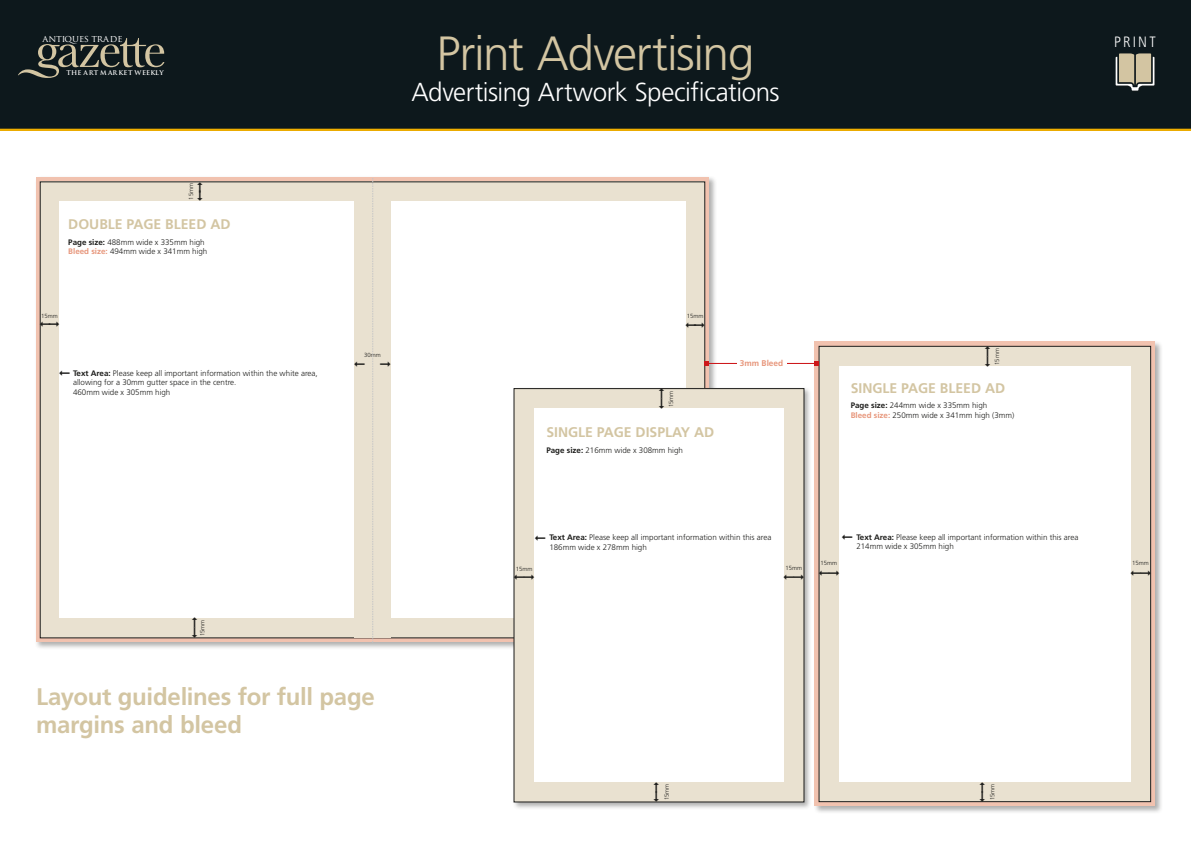
<style>
.page{position:relative;width:1191px;height:842px;background:#fff}
.page>*{position:absolute;margin:0;border:0;box-sizing:border-box;transform-origin:0 0}
.t1{font:300 48px "Frutiger LT Pro";letter-spacing:-.03em;color:#d3c5a2}
.t2{font:300 26px "Frutiger LT Pro";letter-spacing:-.02em;color:#fff}
.t3{font:700 24px/28px "Frutiger LT Pro";letter-spacing:-.01em;color:#d3c5a2}
.t4{font:300 condensed 16.1px "Frutiger LT Pro";letter-spacing:.14em;color:#fff}
.t5{font:300 condensed 15px "Frutiger LT Pro";letter-spacing:.14em;color:#fff}
.t6{font:700 14px "Frutiger LT Pro";color:#d3c5a2}
.t7{font:9.4px "Trajan Pro";color:#fff}
.t8{font:700 8.3px "Frutiger LT Pro";color:#e7967b}
.t9{font:300 8px/9.6px "Frutiger LT Pro";color:#1d1d1b}
.t10{font:700 6.4px "Trajan Pro";letter-spacing:.005em;color:#fff}
.t11{font:300 6px "Frutiger LT Pro";color:#1d1d1b}
.s1{font-weight:700}
.s2{font-weight:700;color:#e7967b}
</style>
<div class="page">
<div style="left:813px;top:340px;width:349px;height:474px;background:#1d1d1b;opacity:.35"></div>
<svg style="left:814px;top:342px;width:341px;height:464px;background:#dfb4a2"></svg>
<div style="left:819px;top:346px;width:331px;height:456px;background:#e9e1d0"></div>
<div style="left:818px;top:346px;width:332px;height:456px;border:1px solid #1d1d1b"></div>
<div style="left:839px;top:366px;width:291px;height:415px;background:#fff"></div>
<div style="left:34px;top:176px;width:683px;height:474px;background:#1d1d1b;opacity:.35"></div>
<svg style="left:36px;top:178px;width:673px;height:464px;background:#d9b09f"></svg>
<div style="left:40px;top:182px;width:665px;height:456px;background:#e9e1d0"></div>
<div style="left:59px;top:201px;width:627px;height:416px;background:#fff"></div>
<div style="left:354px;top:183px;width:37px;height:454px;background:#e9e1d0"></div>
<svg style="left:372px;top:178px;width:1px;height:464px"></svg>
<div style="left:512px;top:387px;width:300px;height:423px;background:#1d1d1b;opacity:.35"></div>
<div style="left:514px;top:389px;width:290px;height:413px;background:#e9e1d0"></div>
<div style="left:534px;top:409px;width:250px;height:373px;background:#fff"></div>
<div style="left:0;top:0;width:1191px;height:131px;background:#0d181c"></div>
<hr style="left:0;top:129px;width:1191px;height:2px;background:#f1af00">
<svg style="left:18px;top:38px;width:146px;height:40px"></svg>
<div style="left:1115px;top:53px;width:41px;height:40px;background:#1d1d1b;opacity:.35"></div>
<svg style="left:1115px;top:53px;width:39px;height:40px"></svg>
<hr style="left:706px;top:363px;width:110px;height:1px;background:#cd171a">
<svg style="left:704px;top:361px;width:4px;height:4px"></svg>
<svg style="left:814px;top:361px;width:4px;height:4px"></svg>
<div style="left:736px;top:359px;width:50px;height:16px;background:#fff"></div>
<svg style="left:1130px;top:570px;width:21px;height:6px"></svg>
<p class="t7" style="left:43px;top:33px;width:82px">ANTIQUES TRADE</p>
<p class="t10" style="left:67px;top:69px;width:99px">THE ART M AR KET WEEKLY</p>
<p class="t11" style="left:187px;top:200px;width:20px;rotate:-90deg">➞15mm</p>
<h3 class="t6" style="left:68px;top:216px;width:164px">DOUBLE PAGE BLEED AD</h3>
<p class="t9" style="left:68px;top:237px;width:141px"><span class="s1">Page size:</span> 488mm wide x 335mm high<br><span class="s2">Bleed size:</span> 494mm wide x 341mm high</p>
<p class="t11" style="left:41px;top:313px;width:18px">15mm</p>
<p class="t9" style="left:73px;top:368px;width:246px"><span class="s1">Text Area:</span> Please keep all important information within the white area, allowing for a 30mm gutter space in the centre.<br>460mm wide x 305mm high</p>
<p class="t11" style="left:364px;top:352px;width:18px">30mm</p>
<p class="t11" style="left:199px;top:636px;width:18px;rotate:-90deg">15mm</p>
<h3 class="t3" style="left:36px;top:683px;width:340px">Layout guidelines for full page margins and bleed</h3>
<h1 class="t1" style="left:436px;top:26px;width:319px">Print Advertising</h1>
<h2 class="t2" style="left:411px;top:77px;width:370px">Advertising Artwork Specifications</h2>
<h3 class="t5" style="left:1114px;top:33px;width:43px">PRINT</h3>
<h3 class="t4" style="left:1101px;top:42px;width:46px">PRINT</h3>
<p class="t11" style="left:687px;top:312px;width:18px">15mm</p>
<p class="t11" style="left:667px;top:407px;width:18px;rotate:-90deg">15mm</p>
<h3 class="t6" style="left:546px;top:424px;width:169px">SINGLE PAGE DISPLAY AD</h3>
<p class="t9" style="left:546px;top:445px;width:138px"><span class="s1">Page size:</span> 216mm wide x 308mm high</p>
<p class="t8" style="left:740px;top:358px;width:45px">3mm Bleed</p>
<p class="t11" style="left:993px;top:365px;width:18px;rotate:-90deg">15mm</p>
<h3 class="t6" style="left:850px;top:380px;width:156px">SINGLE PAGE BLEED AD</h3>
<p class="t9" style="left:850px;top:401px;width:165px"><span class="s1">Page size:</span> 244mm wide x 335mm high<br><span class="s2">Bleed size:</span> 250mm wide x 341mm high (3mm)</p>
<p class="t9" style="left:549px;top:533px;width:223px"><span class="s1">Text Area:</span> Please keep all important information within this area<br>186mm wide x 278mm high</p>
<p class="t11" style="left:516px;top:566px;width:18px">15mm</p>
<p class="t11" style="left:785px;top:565px;width:18px">15mm</p>
<p class="t11" style="left:820px;top:560px;width:18px">15mm</p>
<p class="t9" style="left:856px;top:530px;width:151px"><span class="s1">Page size:</span> 214mmmm wide x 305mm high</p>
<p class="t9" style="left:856px;top:532px;width:223px"><span class="s1">Text Area:</span> Please keep all important information within this area<br>214mm wide x 305mm high</p>
<p class="t11" style="left:1132px;top:560px;width:18px">15mm</p>
<p class="t11" style="left:663px;top:800px;width:18px;rotate:-90deg">15mm</p>
<p class="t11" style="left:989px;top:800px;width:18px;rotate:-90deg">15mm</p>
</div>
